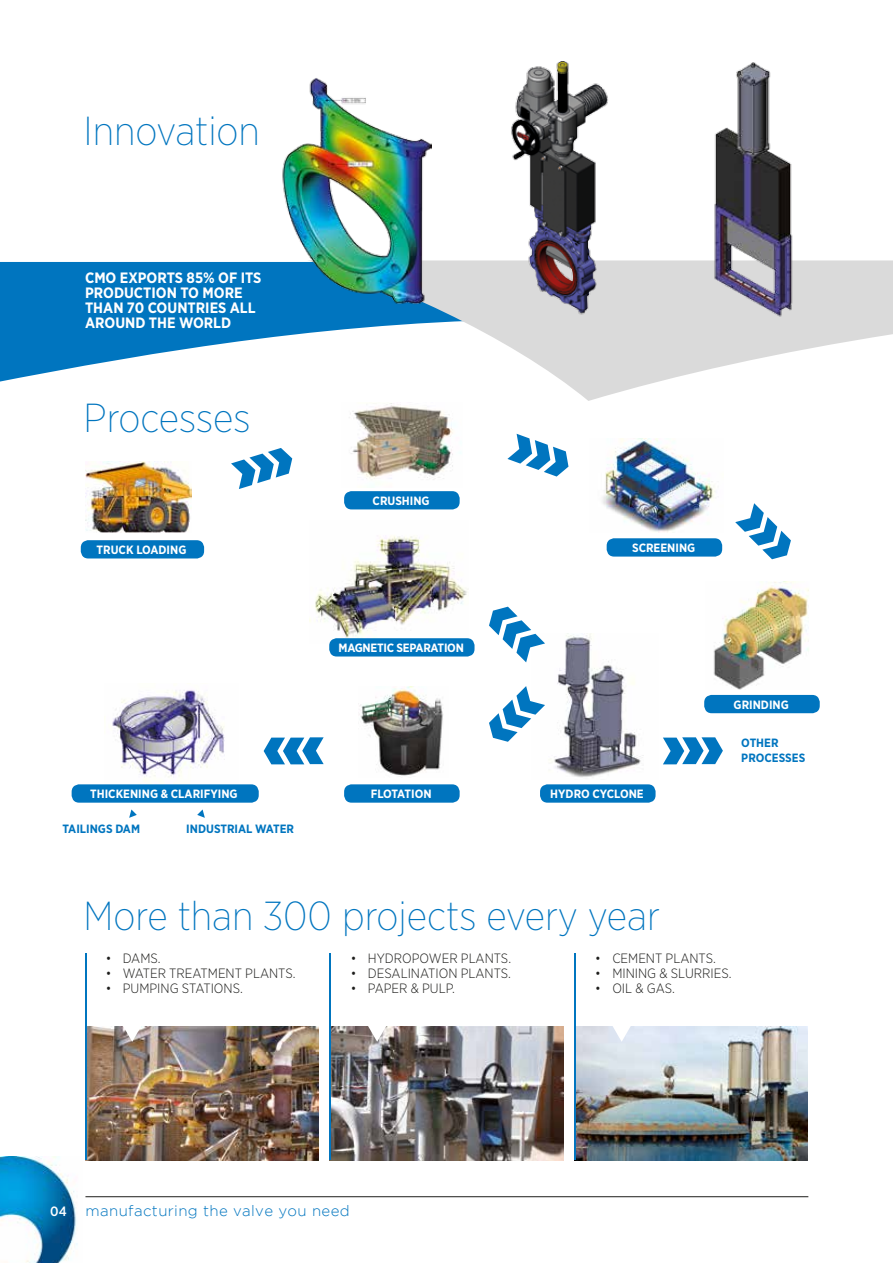
<style>
.page{position:relative;width:893px;height:1263px;background:#fff}
.page>*{position:absolute;margin:0;border:0;box-sizing:border-box;transform-origin:0 0}
.t1{font:200 40.5px "Gotham Narrow";color:#0075bf}
.t2{font:700 15px/15px "Gotham Narrow";color:#fff}
.t3{font:300 15px "Gotham";letter-spacing:.025em;color:#0075bf}
.t4{font:300 13.5px "Gotham Narrow";color:#1d1d1b}
.t5{font:700 12px "Gotham Narrow";color:#fff}
.t6{font:700 12px/15px "Gotham Narrow";color:#0075bf}
.t7{font:700 12px "Gotham Narrow";letter-spacing:-.02em;color:#fff}
.s1{font-family:"Gotham Narrow";font-weight:500;font-size:13.5px;color:#fff}
</style>
<div class="page">
<svg style="left:0;top:262px;width:307px;height:120px;fill:#0075bf"></svg>
<svg style="left:307px;top:260px;width:586px;height:141px;fill:#dadada"></svg>
<img style="left:85px;top:1026px;width:234px;height:135px">
<img style="left:330px;top:1026px;width:233px;height:135px">
<img style="left:574px;top:1026px;width:234px;height:135px">
<svg style="left:365px;top:1026px;width:24px;height:16px"></svg>
<svg style="left:610px;top:1026px;width:24px;height:16px"></svg>
<svg style="left:120px;top:1026px;width:24px;height:16px"></svg>
<hr style="left:85px;top:954px;width:1px;height:206px;background:#0075bf">
<hr style="left:330px;top:954px;width:1px;height:206px;background:#0075bf">
<hr style="left:574px;top:954px;width:1px;height:206px;background:#0075bf">
<img style="left:276px;top:78px;width:156px;height:232px">
<img style="left:506px;top:62px;width:108px;height:258px">
<img style="left:709px;top:62px;width:88px;height:259px">
<img style="left:359px;top:687px;width:84px;height:89px">
<img style="left:602px;top:438px;width:113px;height:95px">
<img style="left:349px;top:403px;width:112px;height:77px">
<svg style="left:231px;top:448px;width:61px;height:41px"></svg>
<svg style="left:507px;top:434px;width:61px;height:42px"></svg>
<img style="left:713px;top:582px;width:96px;height:107px">
<img style="left:554px;top:634px;width:90px;height:144px">
<img style="left:309px;top:535px;width:159px;height:108px">
<svg style="left:735px;top:503px;width:56px;height:56px"></svg>
<svg style="left:489px;top:607px;width:56px;height:55px"></svg>
<svg style="left:489px;top:686px;width:56px;height:56px"></svg>
<svg style="left:264px;top:737px;width:60px;height:27px"></svg>
<svg style="left:663px;top:737px;width:60px;height:27px"></svg>
<svg style="left:129px;top:809px;width:8px;height:9px"></svg>
<svg style="left:197px;top:809px;width:8px;height:9px"></svg>
<div style="left:81px;top:540px;width:123px;height:18px;background:#0075bf;border-radius:8px"></div>
<div style="left:344px;top:491px;width:116px;height:18px;background:#0075bf;border-radius:8px"></div>
<div style="left:607px;top:538px;width:115px;height:19px;background:#0075bf;border-radius:8px"></div>
<div style="left:704px;top:695px;width:116px;height:18px;background:#0075bf;border-radius:8px"></div>
<div style="left:540px;top:784px;width:116px;height:19px;background:#0075bf;border-radius:8px"></div>
<div style="left:344px;top:784px;width:116px;height:19px;background:#0075bf;border-radius:8px"></div>
<div style="left:329px;top:638px;width:145px;height:18px;background:#0075bf;border-radius:8px"></div>
<img style="left:112px;top:690px;width:113px;height:91px">
<div style="left:72px;top:784px;width:187px;height:19px;background:#0075bf;border-radius:8px"></div>
<img style="left:85px;top:461px;width:106px;height:71px">
<img style="left:0;top:1156px;width:78px;height:107px">
<hr style="left:85px;top:1196px;width:723px;height:1px;background:#1d1d1b">
<h1 class="t1" style="left:84px;top:106px;width:178px">Innovation</h1>
<p class="t2" style="left:85px;top:270px;width:178px">CMO EXPORTS 85% OF ITS<br>PRODUCTION TO MORE<br>THAN 70 COUNTRIES ALL<br>AROUND THE WORLD</p>
<h1 class="t1" style="left:84px;top:393px;width:169px">Processes</h1>
<p class="t5" style="left:97px;top:542px;width:91px">TRUCK LOADING</p>
<p class="t5" style="left:90px;top:786px;width:149px">THICKENING &amp; CLARIFYING</p>
<p class="t6" style="left:63px;top:821px;width:79px">TAILINGS DAM</p>
<p class="t6" style="left:186px;top:821px;width:109px">INDUSTRIAL WATER</p>
<p class="t5" style="left:373px;top:493px;width:59px">CRUSHING</p>
<p class="t7" style="left:339px;top:640px;width:127px">MAGNETIC SEPARATION</p>
<p class="t5" style="left:632px;top:540px;width:65px">SCREENING</p>
<p class="t5" style="left:371px;top:786px;width:62px">FLOTATION</p>
<p class="t5" style="left:550px;top:786px;width:95px">HYDRO CYCLONE</p>
<p class="t5" style="left:734px;top:697px;width:57px">GRINDING</p>
<p class="t6" style="left:741px;top:735px;width:66px">OTHER<br>PROCESSES</p>
<h1 class="t1" style="left:84px;top:891px;width:578px">More than 300 projects every year</h1>
<p class="t4" style="left:106px;top:950px;width:56px">• DAMS.</p>
<p class="t4" style="left:106px;top:965px;width:191px">• WATER TREATMENT PLANTS.</p>
<p class="t4" style="left:106px;top:980px;width:139px">• PUMPING STATIONS.</p>
<p class="t4" style="left:351px;top:950px;width:162px">• HYDROPOWER PLANTS.</p>
<p class="t4" style="left:351px;top:965px;width:162px">• DESALINATION PLANTS.</p>
<p class="t4" style="left:351px;top:980px;width:106px">• PAPER &amp; PULP.</p>
<p class="t4" style="left:595px;top:950px;width:122px">• CEMENT PLANTS.</p>
<p class="t4" style="left:595px;top:965px;width:138px">• MINING &amp; SLURRIES.</p>
<p class="t4" style="left:595px;top:980px;width:81px">• OIL &amp; GAS.</p>
<p class="t3" style="left:50px;top:1203px;width:301px"><span class="s1">04</span> manufacturing the valve you need</p>
</div>
